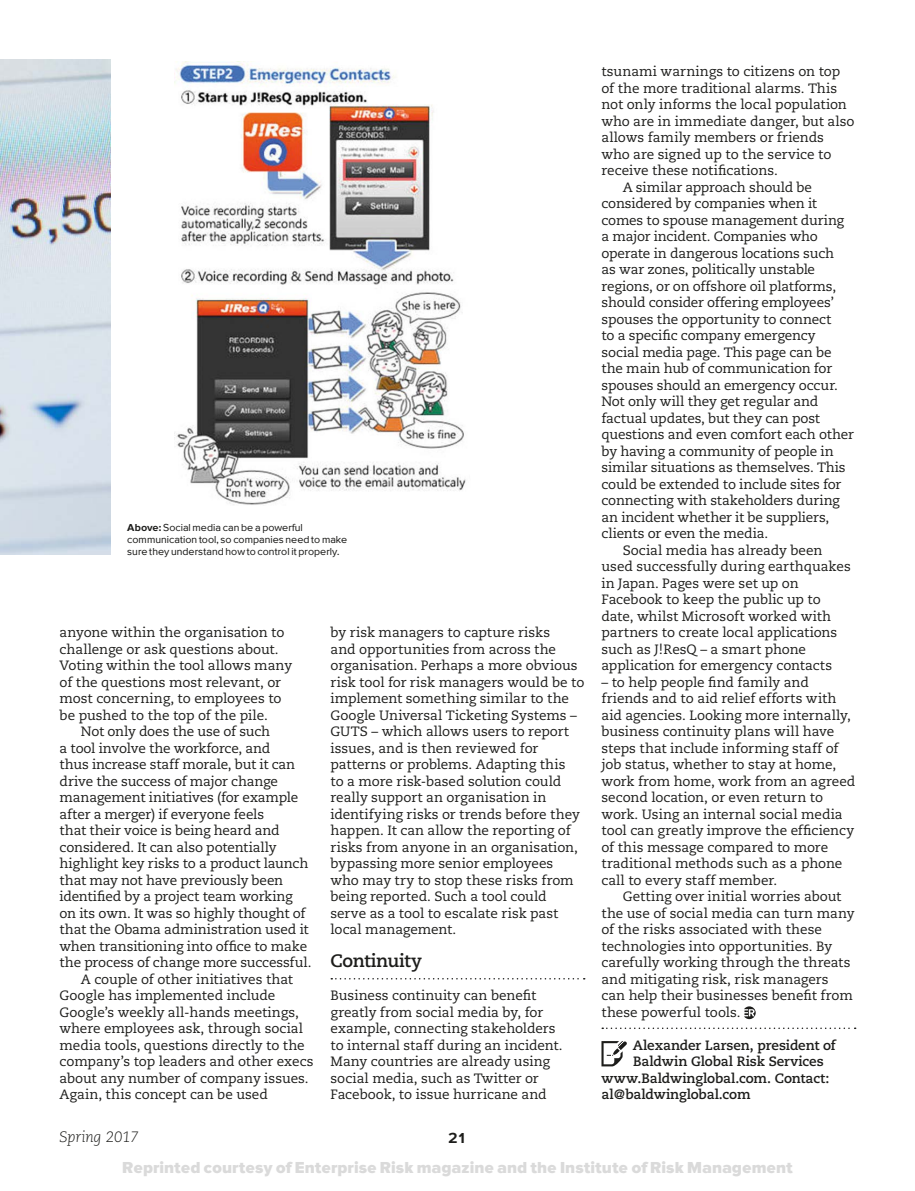
<style>
.page{position:relative;width:915px;height:1191px;background:#fff}
.page>*{position:absolute;margin:0;border:0;box-sizing:border-box;transform-origin:0 0}
.t1{font:700 18px "Caecilia";letter-spacing:-.015em;color:#1d1d1b}
.t2{font:900 16.5px "Proxima Sans";color:#dadada}
.t3{font:italic 300 15px "Caecilia";letter-spacing:-.01em;color:#1d1d1b}
.t4{font:500 15px "Proxima Sans";color:#1d1d1b}
.t5{font:13.5px/16.5px "Caecilia";letter-spacing:-.005em;color:#1d1d1b}
.t6{font:700 13.5px "Caecilia";letter-spacing:-.01em;color:#1d1d1b}
.t7{font:10.5px/12px "Proxima Sans";color:#1d1d1b}
.s1{font-weight:500}
</style>
<div class="page">
<svg style="left:331px;top:978px;width:253px;height:1px"></svg>
<img style="left:174px;top:61px;width:292px;height:444px">
<img style="left:0;top:60px;width:110px;height:494px">
<svg style="left:602px;top:1027px;width:253px;height:2px"></svg>
<svg style="left:744px;top:1006px;width:11px;height:13px"></svg>
<svg style="left:601px;top:1041px;width:25px;height:25px"></svg>
<p class="t7" style="left:127px;top:521px;width:221px"><span class="s1">Above:</span> Social media can be a powerful communication tool, so companies need to make sure they understand how to control it properly.</p>
<p class="t5" style="left:60px;top:624px;width:226px">anyone within the organisation to</p>
<p class="t5" style="left:60px;top:641px;width:220px">challenge or ask questions about.</p>
<p class="t5" style="left:60px;top:657px;width:234px">Voting within the tool allows many</p>
<p class="t5" style="left:60px;top:674px;width:223px">of the questions most relevant, or</p>
<p class="t5" style="left:60px;top:690px;width:223px">most concerning, to employees to</p>
<p class="t5" style="left:60px;top:707px;width:210px">be pushed to the top of the pile.</p>
<p class="t5" style="left:81px;top:723px;width:191px">Not only does the use of such</p>
<p class="t5" style="left:60px;top:740px;width:212px">a tool involve the workforce, and</p>
<p class="t5" style="left:60px;top:756px;width:237px">thus increase staff morale, but it can</p>
<p class="t5" style="left:60px;top:773px;width:220px">drive the success of major change</p>
<p class="t5" style="left:60px;top:789px;width:240px">management initiatives (for example</p>
<p class="t5" style="left:60px;top:806px;width:206px">after a merger) if everyone feels</p>
<p class="t5" style="left:60px;top:822px;width:221px">that their voice is being heard and</p>
<p class="t5" style="left:60px;top:839px;width:218px">considered. It can also potentially</p>
<p class="t5" style="left:60px;top:855px;width:250px">highlight key risks to a product launch</p>
<p class="t5" style="left:60px;top:872px;width:225px">that may not have previously been</p>
<p class="t5" style="left:60px;top:888px;width:234px">identified by a project team working</p>
<p class="t5" style="left:60px;top:905px;width:247px">on its own. It was so highly thought of</p>
<p class="t5" style="left:60px;top:921px;width:250px">that the Obama administration used it</p>
<p class="t5" style="left:60px;top:938px;width:249px">when transitioning into office to make</p>
<p class="t5" style="left:60px;top:954px;width:253px">the process of change more successful.</p>
<p class="t5" style="left:81px;top:971px;width:214px">A couple of other initiatives that</p>
<p class="t5" style="left:60px;top:987px;width:217px">Google has implemented include</p>
<p class="t5" style="left:60px;top:1004px;width:241px">Google’s weekly all-hands meetings,</p>
<p class="t5" style="left:60px;top:1020px;width:245px">where employees ask, through social</p>
<p class="t5" style="left:60px;top:1037px;width:247px">media tools, questions directly to the</p>
<p class="t5" style="left:60px;top:1053px;width:255px">company’s top leaders and other execs</p>
<p class="t5" style="left:60px;top:1070px;width:250px">about any number of company issues.</p>
<p class="t5" style="left:60px;top:1086px;width:210px">Again, this concept can be used</p>
<p class="t5" style="left:330px;top:624px;width:255px">by risk managers to capture risks<br>and opportunities from across the organisation. Perhaps a more obvious risk tool for risk managers would be to implement something similar to the Google Universal Ticketing Systems – GUTS – which allows users to report issues, and is then reviewed for patterns or problems. Adapting this<br>to a more risk-based solution could really support an organisation in identifying risks or trends before they happen. It can allow the reporting of risks from anyone in an organisation, bypassing more senior employees who may try to stop these risks from being reported. Such a tool could serve as a tool to escalate risk past local management.</p>
<h1 class="t1" style="left:330px;top:950px;width:93px">Continuity</h1>
<p class="t5" style="left:330px;top:987px;width:233px">Business continuity can benefit greatly from social media by, for example, connecting stakeholders to internal staff during an incident.<br>Many countries are already using social media, such as Twitter or Facebook, to issue hurricane and</p>
<p class="t3" style="left:60px;top:1128px;width:81px">Spring 2017</p>
<p class="t4" style="left:448px;top:1129px;width:20px">21</p>
<p class="t5" style="left:601px;top:63px;width:240px">tsunami warnings to citizens on top</p>
<p class="t5" style="left:601px;top:80px;width:237px">of the more traditional alarms. This</p>
<p class="t5" style="left:601px;top:96px;width:247px">not only informs the local population</p>
<p class="t5" style="left:601px;top:113px;width:254px">who are in immediate danger, but also</p>
<p class="t5" style="left:601px;top:129px;width:224px">allows family members or friends</p>
<p class="t5" style="left:601px;top:146px;width:231px">who are signed up to the service to</p>
<p class="t5" style="left:601px;top:162px;width:178px">receive these notifications.</p>
<p class="t5" style="left:622px;top:179px;width:191px">A similar approach should be</p>
<p class="t5" style="left:601px;top:195px;width:217px">considered by companies when it</p>
<p class="t5" style="left:601px;top:212px;width:244px">comes to spouse management during</p>
<p class="t5" style="left:601px;top:228px;width:218px">a major incident. Companies who</p>
<p class="t5" style="left:601px;top:245px;width:234px">operate in dangerous locations such</p>
<p class="t5" style="left:601px;top:261px;width:215px">as war zones, politically unstable</p>
<p class="t5" style="left:601px;top:278px;width:236px">regions, or on offshore oil platforms,</p>
<p class="t5" style="left:601px;top:294px;width:234px">should consider offering employees’</p>
<p class="t5" style="left:601px;top:311px;width:231px">spouses the opportunity to connect</p>
<p class="t5" style="left:601px;top:327px;width:215px">to a specific company emergency</p>
<p class="t5" style="left:601px;top:344px;width:231px">social media page. This page can be</p>
<p class="t5" style="left:601px;top:360px;width:232px">the main hub of communication for</p>
<p class="t5" style="left:601px;top:377px;width:238px">spouses should an emergency occur.</p>
<p class="t5" style="left:601px;top:393px;width:218px">Not only will they get regular and</p>
<p class="t5" style="left:601px;top:410px;width:220px">factual updates, but they can post</p>
<p class="t5" style="left:601px;top:426px;width:254px">questions and even comfort each other</p>
<p class="t5" style="left:601px;top:443px;width:234px">by having a community of people in</p>
<p class="t5" style="left:601px;top:459px;width:246px">similar situations as themselves. This</p>
<p class="t5" style="left:601px;top:476px;width:241px">could be extended to include sites for</p>
<p class="t5" style="left:601px;top:492px;width:240px">connecting with stakeholders during</p>
<p class="t5" style="left:601px;top:509px;width:229px">an incident whether it be suppliers,</p>
<p class="t5" style="left:601px;top:525px;width:168px">clients or even the media.</p>
<p class="t5" style="left:622px;top:542px;width:201px">Social media has already been</p>
<p class="t5" style="left:601px;top:558px;width:251px">used successfully during earthquakes</p>
<p class="t5" style="left:601px;top:575px;width:199px">in Japan. Pages were set up on</p>
<p class="t5" style="left:601px;top:591px;width:221px">Facebook to keep the public up to</p>
<p class="t5" style="left:601px;top:608px;width:231px">date, whilst Microsoft worked with</p>
<p class="t5" style="left:601px;top:624px;width:237px">partners to create local applications</p>
<p class="t5" style="left:601px;top:641px;width:206px">such as J!ResQ – a smart phone</p>
<p class="t5" style="left:601px;top:657px;width:232px">application for emergency contacts</p>
<p class="t5" style="left:601px;top:674px;width:255px">– to help people find family and friends and to aid relief efforts with aid agencies. Looking more internally, business continuity plans will have steps that include informing staff of job status, whether to stay at home, work from home, work from an agreed second location, or even return to work. Using an internal social media tool can greatly improve the efficiency of this message compared to more traditional methods such as a phone call to every staff member.</p>
<p class="t5" style="left:601px;top:888px;width:254px;text-indent:21px">Getting over initial worries about the use of social media can turn many of the risks associated with these technologies into opportunities. By carefully working through the threats and mitigating risk, risk managers can help their businesses benefit from these powerful tools.</p>
<p class="t6" style="left:632px;top:1037px;width:204px">Alexander Larsen, president of</p>
<p class="t6" style="left:633px;top:1053px;width:192px">Baldwin Global Risk Services</p>
<p class="t6" style="left:601px;top:1070px;width:229px">www.Baldwinglobal.com. Contact:</p>
<p class="t6" style="left:601px;top:1086px;width:151px">al@baldwinglobal.com</p>
<p class="t2" style="left:122px;top:1158px;width:671px">Reprinted courtesy of Enterprise Risk magazine and the Institute of Risk Management</p>
</div>
